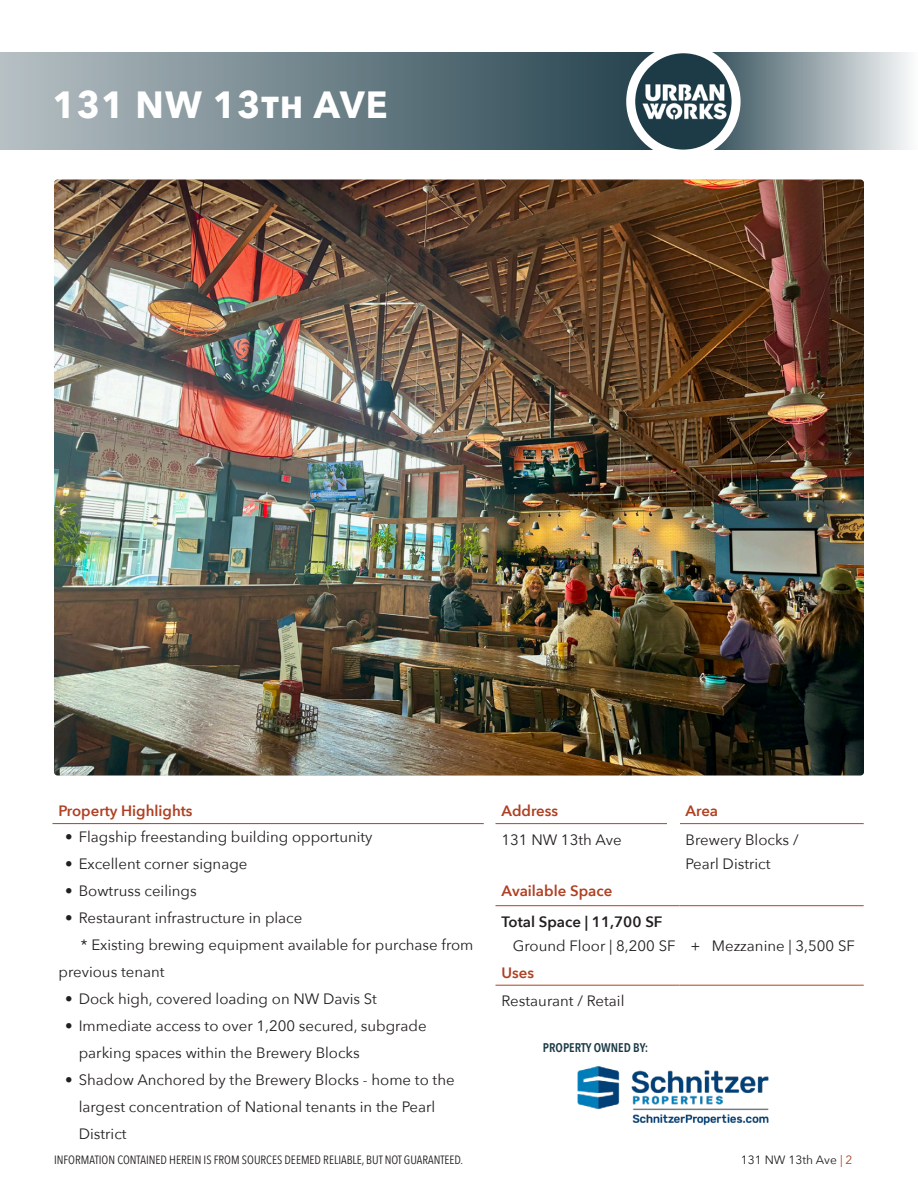
<style>
.page{position:relative;width:918px;height:1188px;background:#fff}
.page>*{position:absolute;margin:0;border:0;box-sizing:border-box;transform-origin:0 0}
._3-PAGE_HEADER{font:700 37.8px "Avenir Next";letter-spacing:.03em;color:#fff;scale:.95 1}
._6-BODY_TEXT{font:15px/27px "Avenir Next";color:#231f20}
._4-SECTION_HEADER{font:600 15px "Avenir Next";color:#af4022}
._6-BODY_TEXT-2{font:600 15px "Avenir Next";color:#231f20}
.t1{font:600 12.6px "Avenir Next Condensed";color:#1b3a46}
.t2{font:12px "Avenir Next Condensed";color:#231f20}
.t3{font:12px "Avenir Next";color:#231f20}
.s1{color:#af4022}
</style>
<div class="page">
<div style="left:0;top:53px;width:697px;height:97px;background:linear-gradient(to right,#b7c1c5,#1b3a46)"></div>
<svg style="left:733px;top:53px;width:176px;height:97px;background:#a1adb2"></svg>
<img style="left:636px;top:53px;width:97px;height:97px">
<div style="left:626px;top:44px;width:115px;height:115px;border:9px solid #fff;border-radius:50%"></div>
<hr style="left:496px;top:823px;width:184px;height:1px;background:#b04325">
<hr style="left:680px;top:823px;width:184px;height:1px;background:#b04325">
<hr style="left:496px;top:905px;width:184px;height:1px;background:#b04325">
<hr style="left:680px;top:905px;width:184px;height:1px;background:#b04325">
<hr style="left:496px;top:985px;width:184px;height:1px;background:#b04325">
<hr style="left:680px;top:985px;width:184px;height:1px;background:#b04325">
<hr style="left:52px;top:823px;width:432px;height:1px;background:#af4022">
<img style="left:54px;top:180px;width:810px;height:595px">
<div style="left:668px;top:803px;width:12px;height:48px;background:#fff"></div>
<img style="left:577px;top:1066px;width:192px;height:60px">
<p class="_3-PAGE_HEADER" style="left:52px;top:72px;width:354px">131 NW 13th AVE</p>
<p class="_4-SECTION_HEADER" style="left:58px;top:798px;width:136px">Property Highlights</p>
<p class="_6-BODY_TEXT" style="left:65px;top:823px;width:309px">• Flagship freestanding building opportunity</p>
<p class="_6-BODY_TEXT" style="left:65px;top:850px;width:184px">• Excellent corner signage</p>
<p class="_6-BODY_TEXT" style="left:65px;top:877px;width:133px">• Bowtruss ceilings</p>
<p class="_6-BODY_TEXT" style="left:65px;top:904px;width:239px">• Restaurant infrastructure in place</p>
<p class="_6-BODY_TEXT" style="left:58px;top:931px;width:417px;text-indent:22px">* Existing brewing equipment available for purchase from previous tenant</p>
<p class="_6-BODY_TEXT" style="left:65px;top:985px;width:313px">• Dock high, covered loading on NW Davis St</p>
<p class="_6-BODY_TEXT" style="left:79px;top:1012px;width:349px;text-indent:-14px">• Immediate access to over 1,200 secured, subgrade parking spaces within the Brewery Blocks</p>
<p class="_6-BODY_TEXT" style="left:79px;top:1066px;width:377px;text-indent:-14px">• Shadow Anchored by the Brewery Blocks - home to the largest concentration of National tenants in the Pearl<br>District</p>
<p class="_4-SECTION_HEADER" style="left:502px;top:798px;width:58px">Address</p>
<p class="_4-SECTION_HEADER" style="left:686px;top:798px;width:34px">Area</p>
<p class="_6-BODY_TEXT" style="left:502px;top:825px;width:122px">131 NW 13th Ave</p>
<p class="_6-BODY_TEXT" style="left:686px;top:825px;width:114px">Brewery Blocks /</p>
<p class="_6-BODY_TEXT" style="left:686px;top:849px;width:86px">Pearl District</p>
<p class="_4-SECTION_HEADER" style="left:502px;top:878px;width:112px">Available Space</p>
<p class="_6-BODY_TEXT-2" style="left:502px;top:909px;width:163px">Total Space | 11,700 SF</p>
<p class="_6-BODY_TEXT" style="left:513px;top:931px;width:344px">Ground Floor | 8,200 SF + Mezzanine | 3,500 SF</p>
<p class="_4-SECTION_HEADER" style="left:502px;top:960px;width:34px">Uses</p>
<p class="_6-BODY_TEXT" style="left:502px;top:987px;width:124px">Restaurant / Retail</p>
<p class="t1" style="left:543px;top:1036px;width:107px">PROPERTY OWNED BY:</p>
<p class="t2" style="left:54px;top:1150px;width:411px">INFORMATION CONTAINED HEREIN IS FROM SOURCES DEEMED RELIABLE, BUT NOT GUARANTEED.</p>
<p class="t3" style="left:741px;top:1150px;width:113px">131 NW 13th Ave <span class="s1">| 2</span></p>
</div>
